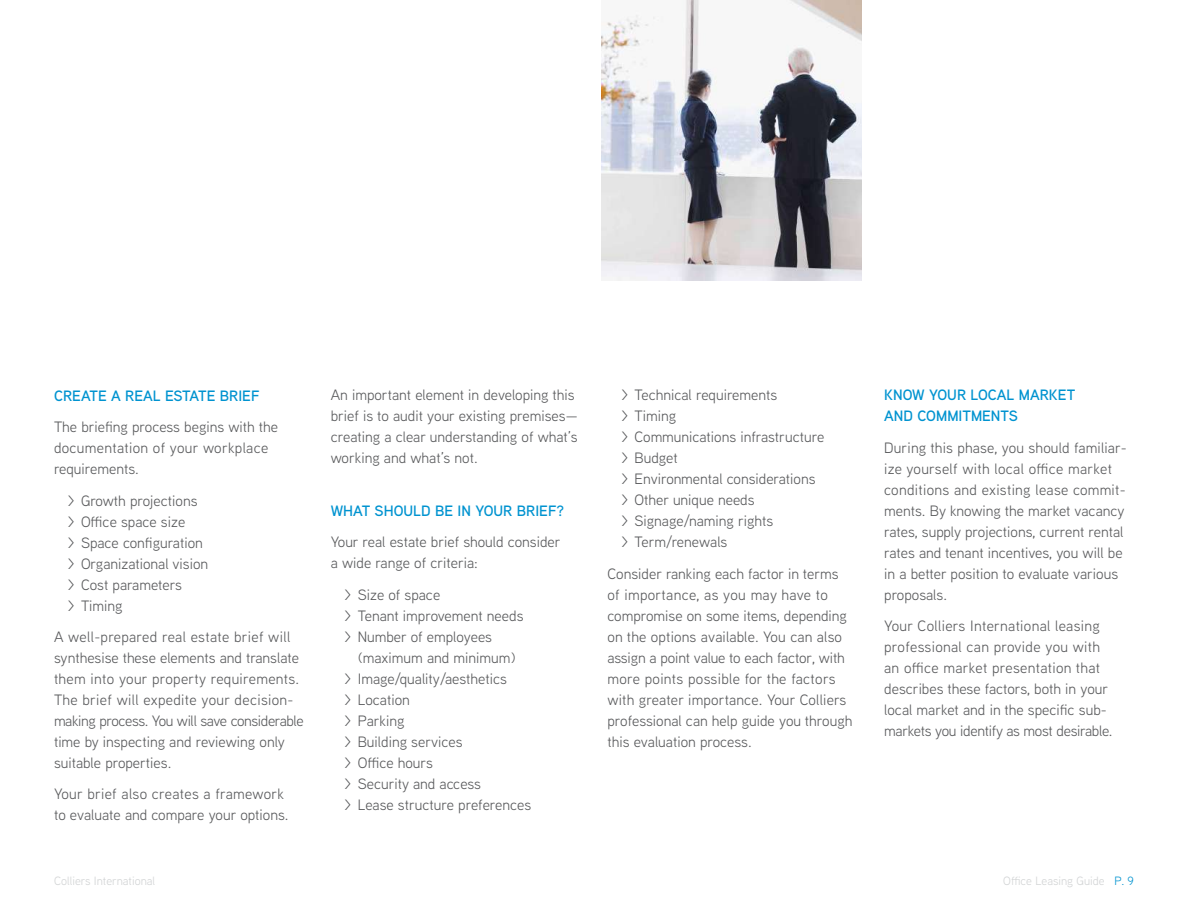
<style>
.page{position:relative;width:1188px;height:918px;background:#fff}
.page>*{position:absolute;margin:0;border:0;box-sizing:border-box;transform-origin:0 0}
.t1{font:15px/21px "Aaux Next";color:#58595b}
.t2{font:600 15px "Aaux Next";color:#0093d0}
.t3{font:12px "Aaux Next";color:#d1d3d4}
.s1{color:#0093d0}
</style>
<div class="page">
<img style="left:602px;top:0;width:260px;height:280px">
<p class="t2" style="left:54px;top:385px;width:28px">CREATE</p>
<p class="t2" style="left:111px;top:385px;width:33px">A REAL</p>
<p class="t2" style="left:165px;top:385px;width:10px">ESTATE</p>
<p class="t2" style="left:220px;top:385px;width:27px">BRIEF</p>
<p class="t1" style="left:54px;top:416px;width:225px">The briefing process begins with the documentation of your workplace requirements.</p>
<p class="t1" style="left:68px;top:489px;width:142px">&gt; Growth projections &gt; Office space size<br>&gt; Space configuration &gt; Organizational vision &gt; Cost parameters<br>&gt; Timing</p>
<p class="t1" style="left:54px;top:626px;width:251px">A well-prepared real estate brief will synthesise these elements and translate them into your property requirements.<br>The brief will expedite your decision&shy;making process. You will save considerable time by inspecting and reviewing only suitable properties.</p>
<p class="t1" style="left:54px;top:783px;width:236px">Your brief also creates a framework to evaluate and compare your options.</p>
<p class="t1" style="left:331px;top:384px;width:248px">An important element in developing this brief is to audit your existing premises— creating a clear understanding of what’s working and what’s not.</p>
<p class="t2" style="left:331px;top:500px;width:11px">WHAT</p>
<p class="t2" style="left:375px;top:500px;width:11px">SHOULD</p>
<p class="t2" style="left:435px;top:500px;width:131px">BE IN YOUR BRIEF?</p>
<p class="t1" style="left:331px;top:531px;width:231px">Your real estate brief should consider a wide range of criteria:</p>
<p class="t1" style="left:344px;top:584px;width:181px">&gt; Size of space<br>&gt; Tenant improvement needs &gt; Number of employees</p>
<p class="t1" style="left:344px;top:647px;width:189px;text-indent:14px">(maximum and minimum)<br>&gt; Image/quality/aesthetics<br>&gt; Location<br>&gt; Parking<br>&gt; Building services<br>&gt; Office hours<br>&gt; Security and access<br>&gt; Lease structure preferences</p>
<p class="t1" style="left:621px;top:384px;width:205px">&gt; Technical requirements<br>&gt; Timing<br>&gt; Communications infrastructure &gt; Budget<br>&gt; Environmental considerations &gt; Other unique needs<br>&gt; Signage/naming rights<br>&gt; Term/renewals</p>
<p class="t1" style="left:608px;top:563px;width:246px">Consider ranking each factor in terms of importance, as you may have to compromise on some items, depending on the options available. You can also assign a point value to each factor, with more points possible for the factors with greater importance. Your Colliers professional can help guide you through this evaluation process.</p>
<p class="t2" style="left:884px;top:385px;width:10px">KNO</p>
<p class="t2" style="left:912px;top:385px;width:68px">W YOU R LOCAL</p>
<p class="t2" style="left:1019px;top:385px;width:49px">MARKET</p>
<p class="t2" style="left:884px;top:406px;width:11px">AND</p>
<p class="t2" style="left:917px;top:406px;width:75px">COMMITMENTS</p>
<p class="t1" style="left:884px;top:437px;width:244px">During this phase, you should familiar&shy;ize yourself with local office market conditions and existing lease commit&shy;ments. By knowing the market vacancy rates, supply projections, current rental rates and tenant incentives, you will be in a better position to evaluate various proposals.</p>
<p class="t1" style="left:884px;top:615px;width:230px">Your Colliers International leasing professional can provide you with an office market presentation that describes these factors, both in your local market and in the specific sub&shy;markets you identify as most desirable.</p>
<p class="t3" style="left:54px;top:873px;width:103px">Colliers International</p>
<p class="t3" style="left:1003px;top:873px;width:132px">Office Leasing Guide <span class="s1">P. 9</span></p>
</div>
